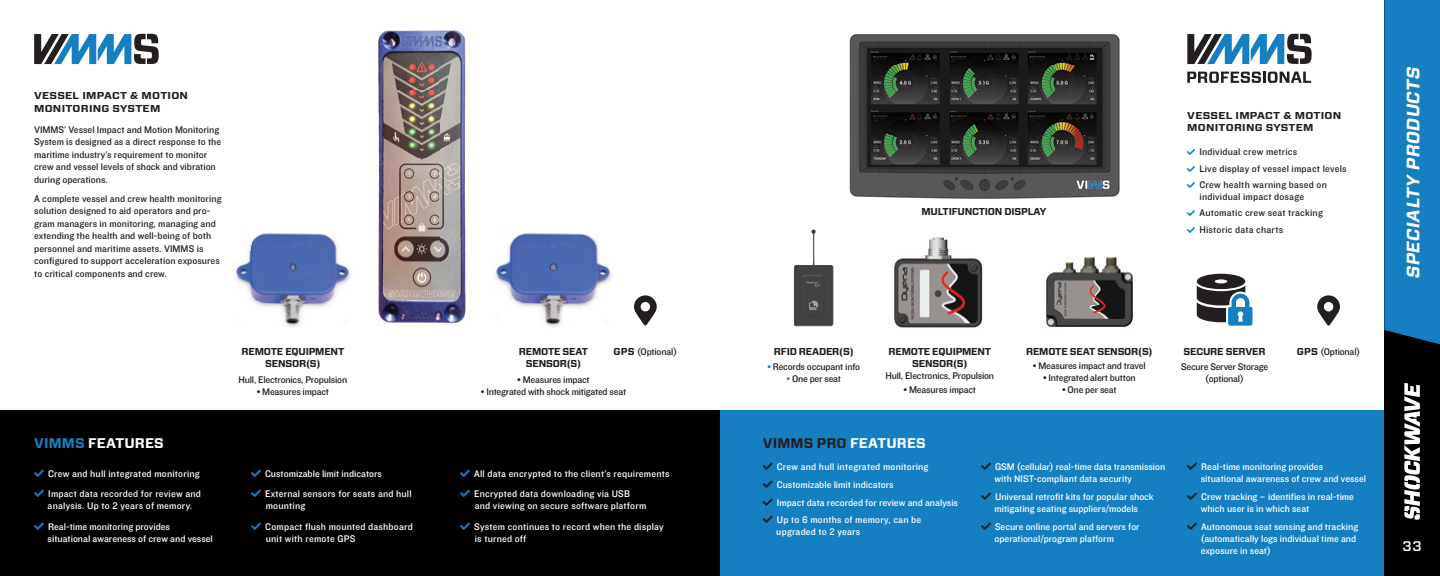
<style>
.page{position:relative;width:1440px;height:576px;background:#fff}
.page>*{position:absolute;margin:0;border:0;box-sizing:border-box;transform-origin:0 0}
.t1{font:italic 700 18px "Forza";color:#fff}
.t2{font:700 14px "Forza";letter-spacing:.01em;color:#231f20}
.t3{font:700 14px "Forza";letter-spacing:.01em;color:#fff}
.t4{font:500 14px "Forza";color:#fff}
.t5{font:10px/12px "Knockout HTF31 Junior Middlewt";color:#fff}
.t6{font:10px/12.5px "Knockout HTF31 Junior Middlewt";color:#231f20}
.t7{font:10px/20.5px "Knockout HTF31 Junior Middlewt";letter-spacing:.02em;color:#fff}
.t8{font:10px/12px "Knockout HTF31 Junior Middlewt";letter-spacing:-.02em;color:#231f20;text-align:center}
.t9{font:10px/16.3px "Knockout HTF31 Junior Middlewt";letter-spacing:.02em;color:#231f20}
.t10{font:700 10px/12px "Forza";letter-spacing:-.02em;color:#231f20;text-align:center}
.t11{font:700 10px/12.5px "Forza";letter-spacing:.02em;color:#231f20;scale:1.11 1}
.s1{color:#167fc1}
.s2{font-family:"Forza";font-weight:700}
.s3{color:#fff}
</style>
<div class="page">
<div style="left:0;top:411px;width:720px;height:165px;background:#000001"></div>
<svg style="left:34px;top:34px;width:125px;height:30px"></svg>
<svg style="left:634px;top:295px;width:23px;height:31px"></svg>
<div style="left:720px;top:411px;width:720px;height:165px;background:#167fc1"></div>
<svg style="left:1187px;top:34px;width:125px;height:30px"></svg>
<svg style="left:1187px;top:72px;width:124px;height:11px"></svg>
<img style="left:849px;top:34px;width:271px;height:165px">
<svg style="left:1197px;top:274px;width:55px;height:52px"></svg>
<img style="left:793px;top:229px;width:41px;height:98px">
<img style="left:1043px;top:256px;width:90px;height:73px">
<img style="left:894px;top:237px;width:90px;height:93px">
<svg style="left:1317px;top:295px;width:23px;height:31px"></svg>
<img style="left:377px;top:30px;width:89px;height:296px">
<img style="left:251px;top:233px;width:86px;height:13px">
<img style="left:234px;top:246px;width:117px;height:81px">
<img style="left:234px;top:243px;width:17px;height:8px">
<img style="left:494px;top:233px;width:118px;height:94px">
<div style="left:1384px;top:0;width:56px;height:576px;background:#000001"></div>
<svg style="left:1384px;top:0;width:56px;height:345px;background:#1479b8"></svg>
<svg style="left:1404px;top:383px;width:16px;height:137px"></svg>
<p class="t11" style="left:34px;top:90px;width:140px">VESSEL IMPACT &amp; MOTION<br>MONITORING SYSTEM</p>
<p class="t6" style="left:34px;top:124px;width:188px">VIMMS’ Vessel Impact and Motion Monitoring System is designed as a direct response to the maritime industry’s requirement to monitor crew and vessel levels of shock and vibration during operations.</p>
<p class="t6" style="left:34px;top:192px;width:189px">A complete vessel and crew health monitoring solution designed to aid operators and pro&shy;gram managers in monitoring, managing and extending the health and well-being of both personnel and maritime assets. VIMMS is configured to support acceleration exposures to critical components and crew.</p>
<h2 class="t3" style="left:34px;top:433px;width:131px"><span class="s1">VIMMS</span> FEATURES</h2>
<p class="t7" style="left:48px;top:464px;width:154px">Crew and hull integrated monitoring<br>Impact data recorded for review and</p>
<p class="t5" style="left:48px;top:496px;width:146px;line-height:20.5px">analysis. Up to 2 years of memory.<br>Real-time monitoring provides</p>
<p class="t5" style="left:48px;top:533px;width:167px">situational awareness of crew and vessel</p>
<p class="t10" style="left:242px;top:346px;width:104px">REMOTE EQUIPMENT<br>SENSOR(S)</p>
<p class="t8" style="left:239px;top:374px;width:110px">Hull, Electronics, Propulsion</p>
<p class="t8" style="left:257px;top:386px;width:74px">• Measures impact</p>
<p class="t5" style="left:265px;top:464px;width:148px;line-height:20.5px">Customizable limit indicators<br>External sensors for seats and hull</p>
<p class="t7" style="left:265px;top:496px;width:149px">mounting<br>Compact flush mounted dashboard</p>
<p class="t7" style="left:266px;top:529px;width:91px">unit with remote GPS</p>
<p class="t8" style="left:614px;top:346px;width:65px"><span class="s2">GPS</span> (Optional)</p>
<p class="t10" style="left:519px;top:346px;width:71px">REMOTE SEAT<br>SENSOR(S)</p>
<p class="t8" style="left:517px;top:374px;width:74px">• Measures impact</p>
<p class="t8" style="left:481px;top:386px;width:147px">• Integrated with shock mitigated seat</p>
<p class="t7" style="left:474px;top:464px;width:197px">All data encrypted to the client’s requirements<br>Encrypted data downloading via USB</p>
<p class="t7" style="left:474px;top:496px;width:191px">and viewing on secure software platform<br>System continues to record when the display</p>
<p class="t7" style="left:475px;top:529px;width:53px">is turned off</p>
<p class="t10" style="left:921px;top:206px;width:126px">MULTIFUNCTION DISPLAY</p>
<p class="t11" style="left:1187px;top:110px;width:140px;line-height:12px">VESSEL IMPACT &amp; MOTION<br>MONITORING SYSTEM</p>
<p class="t9" style="left:1199px;top:144px;width:149px">Individual crew metrics<br>Live display of vessel impact levels<br>Crew health warning based on</p>
<p class="t9" style="left:1199px;top:189px;width:125px">individual impact dosage<br>Automatic crew seat tracking</p>
<p class="t9" style="left:1199px;top:222px;width:85px">Historic data charts</p>
<p class="t10" style="left:774px;top:346px;width:81px">RFID READER(S)</p>
<p class="t8" style="left:767px;top:361px;width:94px"><span class="s1">•</span> Records occupant info</p>
<p class="t8" style="left:787px;top:373px;width:56px"><span class="s1">•</span> One per seat</p>
<p class="t10" style="left:888px;top:346px;width:104px">REMOTE EQUIPMENT<br>SENSOR(S)</p>
<p class="t8" style="left:886px;top:370px;width:110px">Hull, Electronics, Propulsion</p>
<p class="t8" style="left:904px;top:384px;width:74px">• Measures impact</p>
<p class="t10" style="left:1026px;top:346px;width:128px">REMOTE SEAT SENSOR(S)</p>
<p class="t8" style="left:1033px;top:360px;width:114px">• Measures impact and travel</p>
<p class="t8" style="left:1043px;top:372px;width:94px">• Integrated alert button</p>
<p class="t8" style="left:1062px;top:384px;width:56px">• One per seat</p>
<p class="t10" style="left:1184px;top:346px;width:84px">SECURE SERVER</p>
<p class="t8" style="left:1181px;top:361px;width:89px">Secure Server Storage (optional)</p>
<p class="t8" style="left:1297px;top:346px;width:65px"><span class="s2">GPS</span> (Optional)</p>
<h2 class="t2" style="left:763px;top:433px;width:164px">VIMMS PRO <span class="s3">FEATURES</span></h2>
<p class="t5" style="left:777px;top:458px;width:183px;line-height:17.7px">Crew and hull integrated monitoring Customizable limit indicators<br>Impact data recorded for review and analysis Up to 6 months of memory, can be</p>
<p class="t7" style="left:776px;top:522px;width:86px">upgraded to 2 years</p>
<p class="t5" style="left:995px;top:461px;width:172px">GSM (cellular) real-time data transmission with NIST-compliant data security</p>
<p class="t5" style="left:995px;top:491px;width:161px">Universal retrofit kits for popular shock mitigating seating suppliers/models</p>
<p class="t5" style="left:995px;top:521px;width:147px">Secure online portal and servers for operational/program platform</p>
<p class="t5" style="left:1201px;top:461px;width:167px">Real-time monitoring provides situational awareness of crew and vessel</p>
<p class="t5" style="left:1201px;top:491px;width:155px">Crew tracking – identifies in real-time which user is in which seat</p>
<p class="t5" style="left:1201px;top:521px;width:159px">Autonomous seat sensing and tracking (automatically logs individual time and exposure in seat)</p>
<h1 class="t1" style="left:1401px;top:279px;width:217px;rotate:-90deg">SPECIALTY PRODUCTS</h1>
<h2 class="t4" style="left:1403px;top:537px;width:21px">33</h2>
</div>
